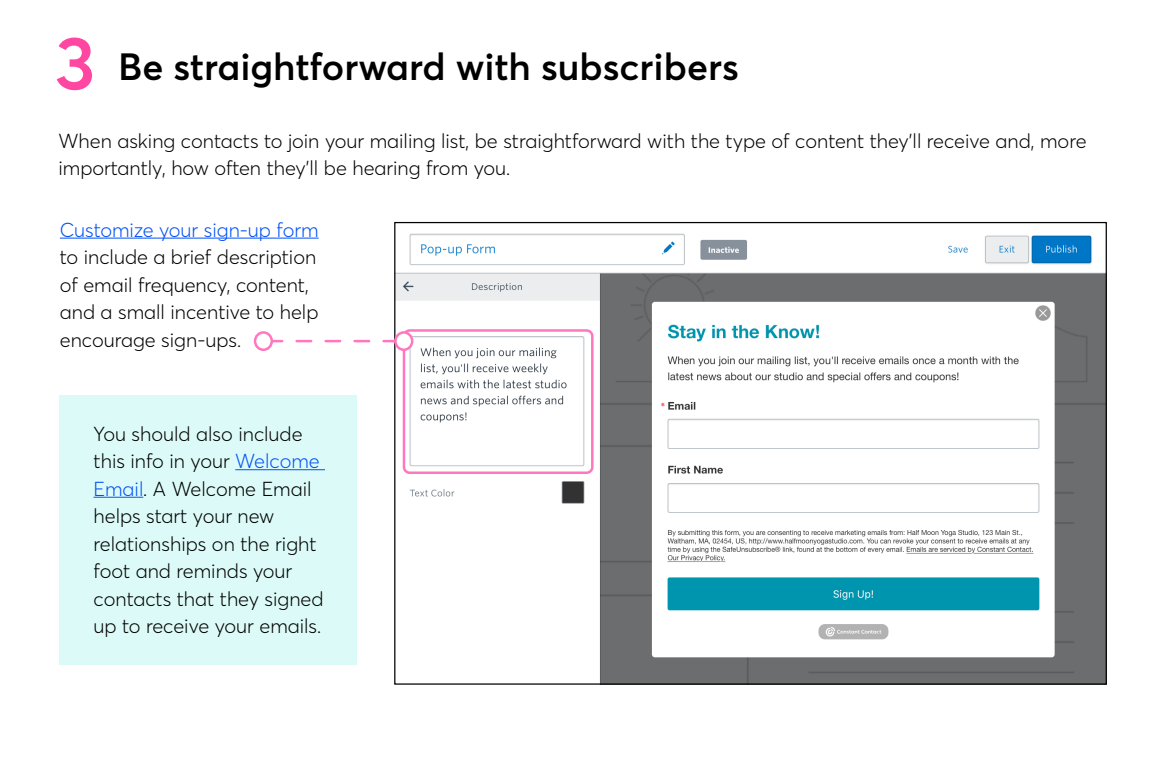
<style>
.page{position:relative;width:1170px;height:765px;background:#fff}
.page>*{position:absolute;margin:0;border:0;box-sizing:border-box;transform-origin:0 0}
.t1{font:600 37.5px "CT Sans";color:#000}
.t2{font:300 20px/27.5px "CT Sans";color:#000}
.t3{font:300 20px "CT Sans";color:#0351f6}
.s1{font-size:75px;color:#ff47a1}
.s2{color:#0351f6}
</style>
<div class="page">
<div style="left:59px;top:395px;width:297px;height:270px;background:#dcfbf8"></div>
<hr style="left:60px;top:238px;width:259px;height:1px;background:#0351f6">
<img style="left:396px;top:234px;width:709px;height:449px">
<hr style="left:235px;top:469px;width:90px;height:1px;background:#0351f6">
<hr style="left:94px;top:497px;width:49px;height:1px;background:#0351f6">
<svg style="left:273px;top:340px;width:121px;height:2px"></svg>
<svg style="left:255px;top:332px;width:17px;height:18px"></svg>
<div style="left:254px;top:331px;width:19px;height:20px;border:2px solid #ff77bf;border-radius:50%"></div>
<div style="left:537px;top:322px;width:55px;height:14px;background:#fff"></div>
<div style="left:403px;top:329px;width:191px;height:145px;border:2px solid #ff77bf;border-radius:6px"></div>
<svg style="left:395px;top:332px;width:17px;height:18px"></svg>
<div style="left:394px;top:331px;width:19px;height:20px;border:2px solid #ff77bf;border-radius:50%"></div>
<h1 class="t1" style="left:55px;top:40px;width:686px"><span class="s1">3</span> Be straightforward with subscribers</h1>
<p class="t2" style="left:58px;top:126px;width:1030px">When asking contacts to join your mailing list, be straightforward with the type of content they’ll receive and, more importantly, how often they’ll be hearing from you.</p>
<p class="t3" style="left:60px;top:216px;width:260px">Customize your sign-up form</p>
<p class="t2" style="left:60px;top:242px;width:260px">to include a brief description of email frequency, content, and a small incentive to help encourage sign-ups.</p>
<p class="t2" style="left:94px;top:419px;width:232px">You should also include this info in your <span class="s2">Welcome<br>Email</span>. A Welcome Email helps start your new relationships on the right foot and reminds your contacts that they signed up to receive your emails.</p>
</div>
